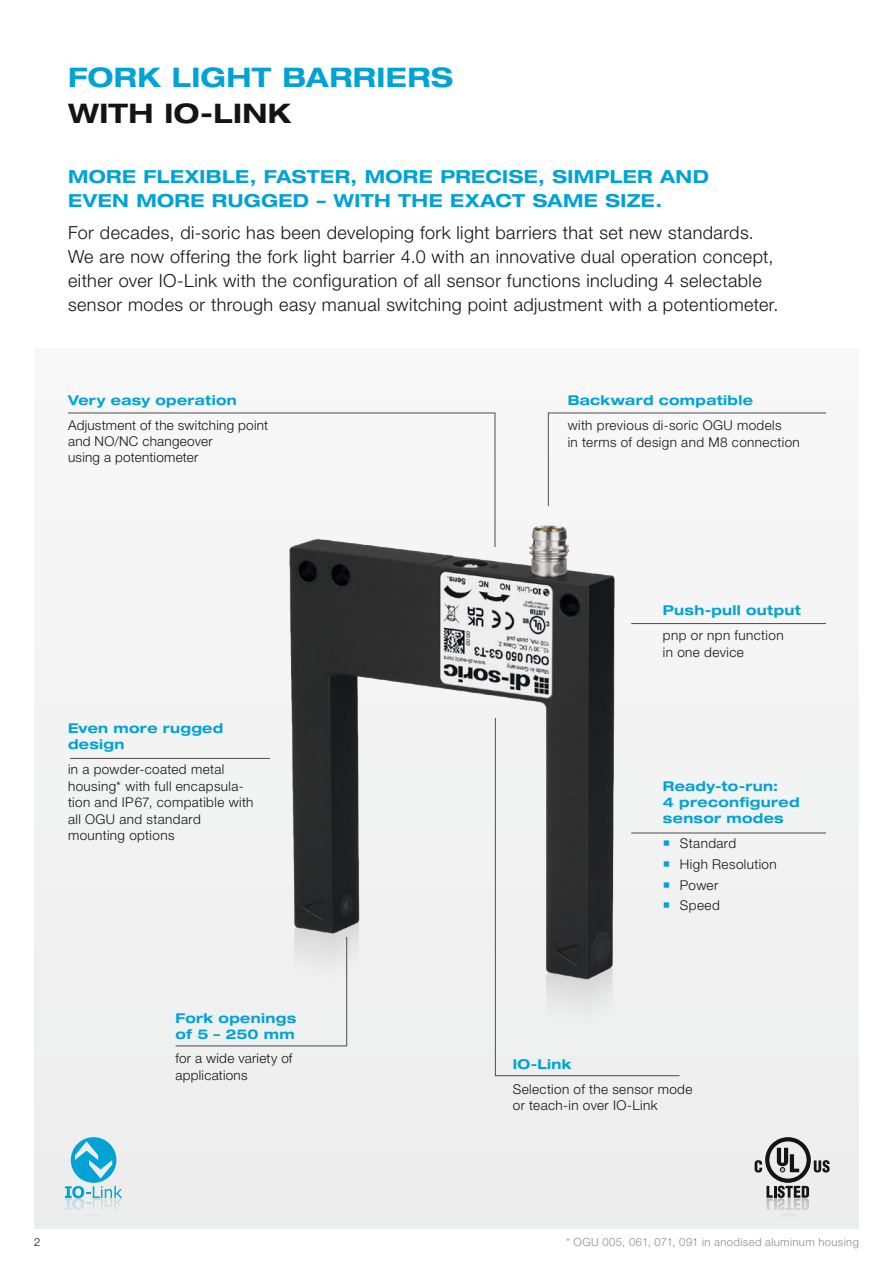
<style>
.page{position:relative;width:893px;height:1263px;background:#fff}
.page>*{position:absolute;margin:0;border:0;box-sizing:border-box;transform-origin:0 0}
.t1{font:700 expanded 27px "Helvetica Neue LTW1 G";letter-spacing:.015em;color:#00a3d3}
.t2{font:700 expanded 27px "Helvetica Neue LTW1 G";letter-spacing:.01em;color:#131413}
.t3{font:300 18px/24px "Helvetica Neue LTW1 G";letter-spacing:.025em;color:#131413}
.t4{font:700 expanded 18px/24px "Helvetica Neue LTW1 G";letter-spacing:.025em;color:#00a3d3}
.t5{font:300 13.5px/16.5px "Helvetica Neue LTW1 G";letter-spacing:.03em;color:#131413}
.t6{font:700 expanded 13.5px/16.2px "Helvetica Neue LTW1 G";letter-spacing:.025em;color:#00a3d3}
.t7{font:300 11.25px "Helvetica Neue LTW1 G";letter-spacing:.035em;color:#8d8d8d}
.t8{font:300 11.25px "Helvetica Neue LTW1 G";color:#131413}
.s1{color:#00a3d3}
</style>
<div class="page">
<div style="left:34px;top:349px;width:825px;height:880px;background:#f2f2f2"></div>
<img style="left:242px;top:454px;width:416px;height:623px">
<svg style="left:755px;top:1137px;width:75px;height:80px"></svg>
<svg style="left:65px;top:1137px;width:57px;height:80px"></svg>
<svg style="left:495px;top:717px;width:185px;height:359px"></svg>
<svg style="left:175px;top:936px;width:172px;height:110px"></svg>
<svg style="left:68px;top:413px;width:427px;height:134px"></svg>
<hr style="left:70px;top:758px;width:200px;height:1px;background:#4d4d4c">
<hr style="left:631px;top:833px;width:195px;height:1px;background:#4d4d4c">
<hr style="left:631px;top:623px;width:195px;height:1px;background:#4d4d4c">
<svg style="left:548px;top:413px;width:278px;height:93px"></svg>
<h1 class="t1" style="left:68px;top:60px;width:387px">FORK LIGHT BARRIERS</h1>
<h1 class="t2" style="left:68px;top:96px;width:225px">WITH IO-LINK</h1>
<h2 class="t4" style="left:68px;top:164px;width:642px">MORE FLEXIBLE, FASTER, MORE PRECISE, SIMPLER AND<br>EVEN MORE RUGGED – WITH THE EXACT SAME SIZE.</h2>
<p class="t3" style="left:68px;top:221px;width:712px">For decades, di-soric has been developing fork light barriers that set new standards.<br>We are now offering the fork light barrier 4.0 with an innovative dual operation concept, either over IO-Link with the configuration of all sensor functions including 4 selectable sensor modes or through easy manual switching point adjustment with a potentiometer.</p>
<p class="t6" style="left:68px;top:392px;width:170px">Very easy operation</p>
<p class="t5" style="left:68px;top:417px;width:202px">Adjustment of the switching point and NO/NC changeover<br>using a potentiometer</p>
<p class="t6" style="left:568px;top:392px;width:187px">Backward compatible</p>
<p class="t5" style="left:568px;top:417px;width:234px">with previous di-soric OGU models<br>in terms of design and M8 connection</p>
<p class="t6" style="left:68px;top:720px;width:157px">Even more rugged design</p>
<p class="t5" style="left:68px;top:761px;width:187px">in a powder-coated metal housing* with full encapsula&shy;tion and IP67, compatible with all OGU and standard mounting options</p>
<p class="t8" style="left:34px;top:1234px;width:8px">2</p>
<p class="t6" style="left:176px;top:1009px;width:122px">Fork openings of 5 – 250 mm</p>
<p class="t5" style="left:176px;top:1050px;width:118px">for a wide variety of applications</p>
<p class="t6" style="left:663px;top:602px;width:139px">Push-pull output</p>
<p class="t5" style="left:663px;top:627px;width:122px">pnp or npn function in one device</p>
<p class="t6" style="left:663px;top:777px;width:138px">Ready-to-run:<br>4 preconfigured sensor modes</p>
<p class="t5" style="left:663px;top:835px;width:75px"><span class="s1">○</span> Standard</p>
<p class="t5" style="left:663px;top:856px;width:115px"><span class="s1">○</span> High Resolution</p>
<p class="t5" style="left:663px;top:877px;width:57px"><span class="s1">○</span> Power</p>
<p class="t5" style="left:663px;top:897px;width:58px"><span class="s1">○</span> Speed</p>
<p class="t6" style="left:513px;top:1055px;width:60px">IO-Link</p>
<p class="t5" style="left:513px;top:1081px;width:181px">Selection of the sensor mode or teach-in over IO-Link</p>
<p class="t7" style="left:566px;top:1234px;width:294px">* OGU 005, 061, 071, 091 in anodised aluminum housing</p>
</div>
